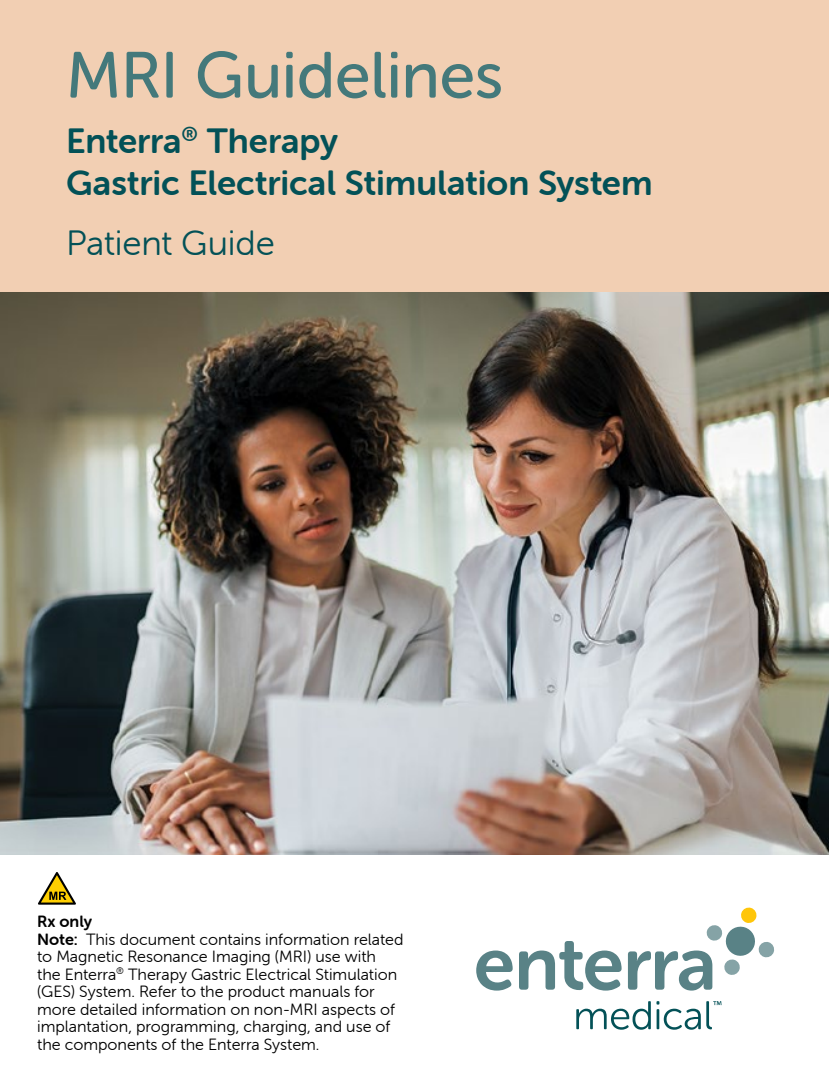
<style>
.page{position:relative;width:829px;height:1080px;background:#fff}
.page>*{position:absolute;margin:0;border:0;box-sizing:border-box;transform-origin:0 0}
.t1{font:65px "Museo Sans Rounded 500";letter-spacing:-.005em;color:#44797b}
.t2{font:35px/42.5px "Museo Sans Rounded 700";letter-spacing:-.005em;color:#035157}
.t3{font:35px "Museo Sans Rounded 300";letter-spacing:-.005em;color:#035157}
.t4{font:16.25px/17.5px "Museo Sans Rounded 300";color:#000}
.t5{font:16.25px "Museo Sans Rounded 700";color:#000}
.s1{font-family:"Museo Sans Rounded 700"}
</style>
<div class="page">
<img style="left:0;top:292px;width:828px;height:563px">
<svg style="left:476px;top:951px;width:36px;height:40px"></svg>
<svg style="left:519px;top:941px;width:102px;height:50px"></svg>
<svg style="left:627px;top:907px;width:147px;height:84px"></svg>
<svg style="left:576px;top:1001px;width:74px;height:29px"></svg>
<svg style="left:656px;top:1001px;width:65px;height:29px"></svg>
<div style="left:0;top:0;width:828px;height:292px;background:#f2cfb3"></div>
<svg style="left:38px;top:872px;width:38px;height:33px"></svg>
<h1 class="t1" style="left:66px;top:40px;width:438px">MRI Guidelines</h1>
<h2 class="t2" style="left:66px;top:120px;width:587px">Enterra<sup>®</sup> Therapy<br>Gastric Electrical Stimulation System</h2>
<h2 class="t3" style="left:66px;top:224px;width:210px">Patient Guide</h2>
<p class="t5" style="left:37px;top:913px;width:57px">Rx only</p>
<p class="t4" style="left:37px;top:931px;width:367px"><span class="s1">Note:</span> This document contains information related to Magnetic Resonance Imaging (MRI) use with the Enterra<sup>®</sup> Therapy Gastric Electrical Stimulation (GES) System. Refer to the product manuals for more detailed information on non-MRI aspects of implantation, programming, charging, and use of the components of the Enterra System.</p>
</div>
